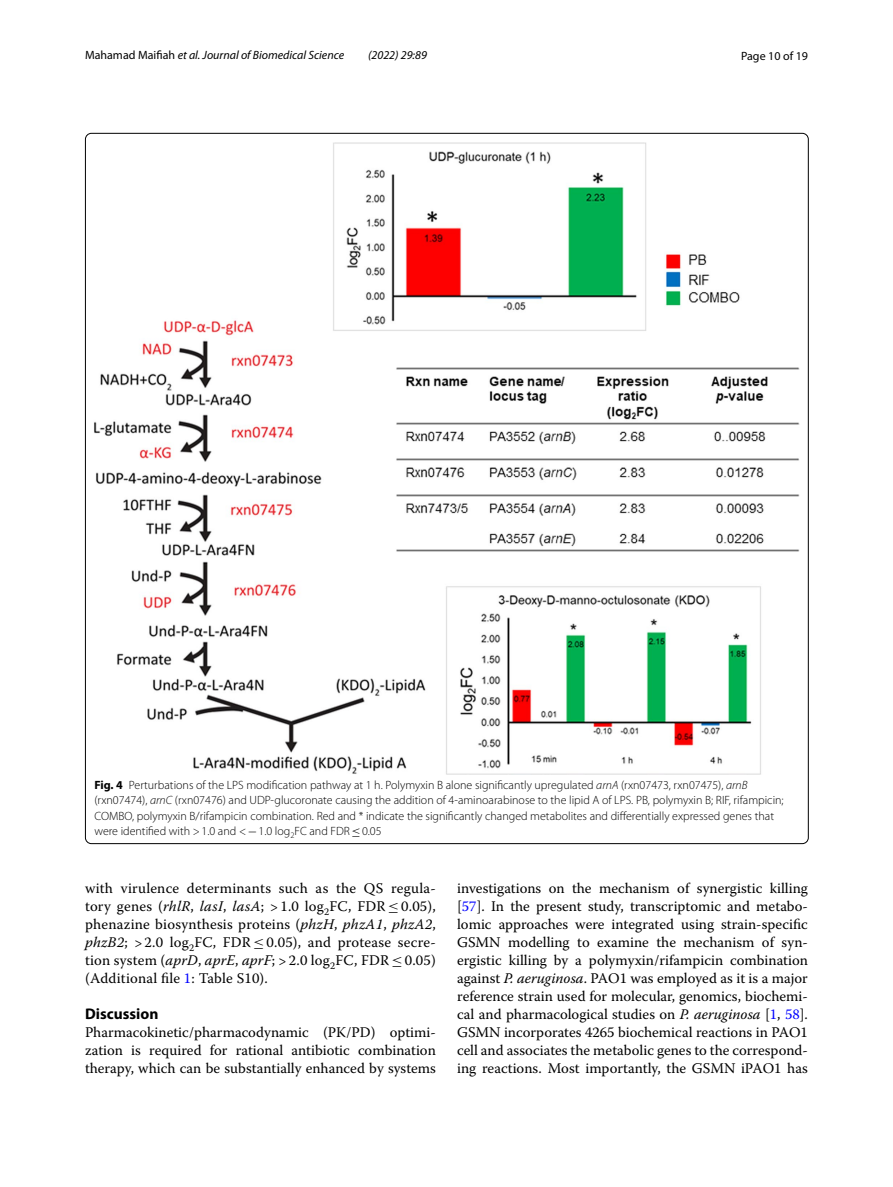
<style>
.page{position:relative;width:893px;height:1187px;background:#fff}
.page>*{position:absolute;margin:0;border:0;box-sizing:border-box;transform-origin:0 0}
.t1{font:700 15.45px "Myriad Pro";color:#000}
.t2{font:14.7px/18px "Warnock Pro";color:#000;text-align:justify}
.t3{font:300 12px/15px "Myriad Pro";color:#000}
.t4{font:italic 12px "Myriad Pro";color:#000}
.t5{font:12px "Myriad Pro";color:#000}
.s1{font-style:normal}
.s2{font-weight:700}
.s3{font-style:italic}
.s4{font-family:"MTSY";font-weight:400}
.s5{font-family:"MTSY"}
.s6{color:#00f}
</style>
<div class="page">
<img style="left:94px;top:142px;width:706px;height:632px">
<p class="t4" style="left:85px;top:48px;width:261px"><span class="s1">Mahamad Maifiah</span> et al. Journal of Biomedical Science</p>
<p class="t4" style="left:368px;top:48px;width:60px">(2022) 29:89</p>
<p class="t5" style="left:741px;top:48px;width:68px">Page 10 of 19</p>
<p class="t3" style="left:94px;top:778px;width:691px"><span class="s2">Fig. 4</span> Perturbations of the LPS modification pathway at 1 h. Polymyxin B alone significantly upregulated <span class="s3">arnA</span> (rxn07473, rxn07475), <span class="s3">arnB </span>(rxn07474), <span class="s3">arnC</span> (rxn07476) and UDP-glucoronate causing the addition of 4-aminoarabinose to the lipid A of LPS. PB, polymyxin B; RIF, rifampicin; COMBO, polymyxin B/rifampicin combination. Red and * indicate the significantly changed metabolites and differentially expressed genes that were identified with &gt;1.0 and &lt;<span class="s4">−</span>1.0 log<sub>2</sub>FC and FDR<span class="s4">≤</span>0.05</p>
<p class="t2" style="left:85px;top:879px;width:352px">with virulence determinants such as the QS regula&shy;tory genes (<span class="s3">rhlR</span>, <span class="s3">lasI</span>, <span class="s3">lasA</span>; &gt; 1.0 log<sub>2</sub>FC, FDR <span class="s5">≤</span> 0.05), phenazine biosynthesis proteins (<span class="s3">phzH</span>, <span class="s3">phzA1</span>, <span class="s3">phzA2</span>, <span class="s3">phzB2</span>; &gt; 2.0 log<sub>2</sub>FC, FDR <span class="s5">≤</span> 0.05), and protease secre&shy;tion system (<span class="s3">aprD</span>, <span class="s3">aprE</span>, <span class="s3">aprF</span>; &gt; 2.0 log<sub>2</sub>FC, FDR <span class="s5">≤</span> 0.05) (Additional file <span class="s6">1</span>: Table S10).</p>
<p class="t1" style="left:85px;top:1004px;width:75px">Discussion</p>
<p class="t2" style="left:85px;top:1023px;width:352px">Pharmacokinetic/pharmacodynamic (PK/PD) optimi&shy;zation is required for rational antibiotic combination therapy, which can be substantially enhanced by systems</p>
<p class="t2" style="left:457px;top:879px;width:352px">investigations on the mechanism of synergistic killing [<span class="s6">57</span>]. In the present study, transcriptomic and metabo&shy;lomic approaches were integrated using strain-specific GSMN modelling to examine the mechanism of syn&shy;ergistic killing by a polymyxin/rifampicin combination against <span class="s3">P. aeruginosa</span>. PAO1 was employed as it is a major reference strain used for molecular, genomics, biochemi&shy;cal and pharmacological studies on <span class="s3">P. aeruginosa</span> [<span class="s6">1</span>, <span class="s6">58</span>].<br>GSMN incorporates 4265 biochemical reactions in PAO1 cell and associates the metabolic genes to the correspond&shy;ing reactions. Most importantly, the GSMN iPAO1 has</p>
</div>
